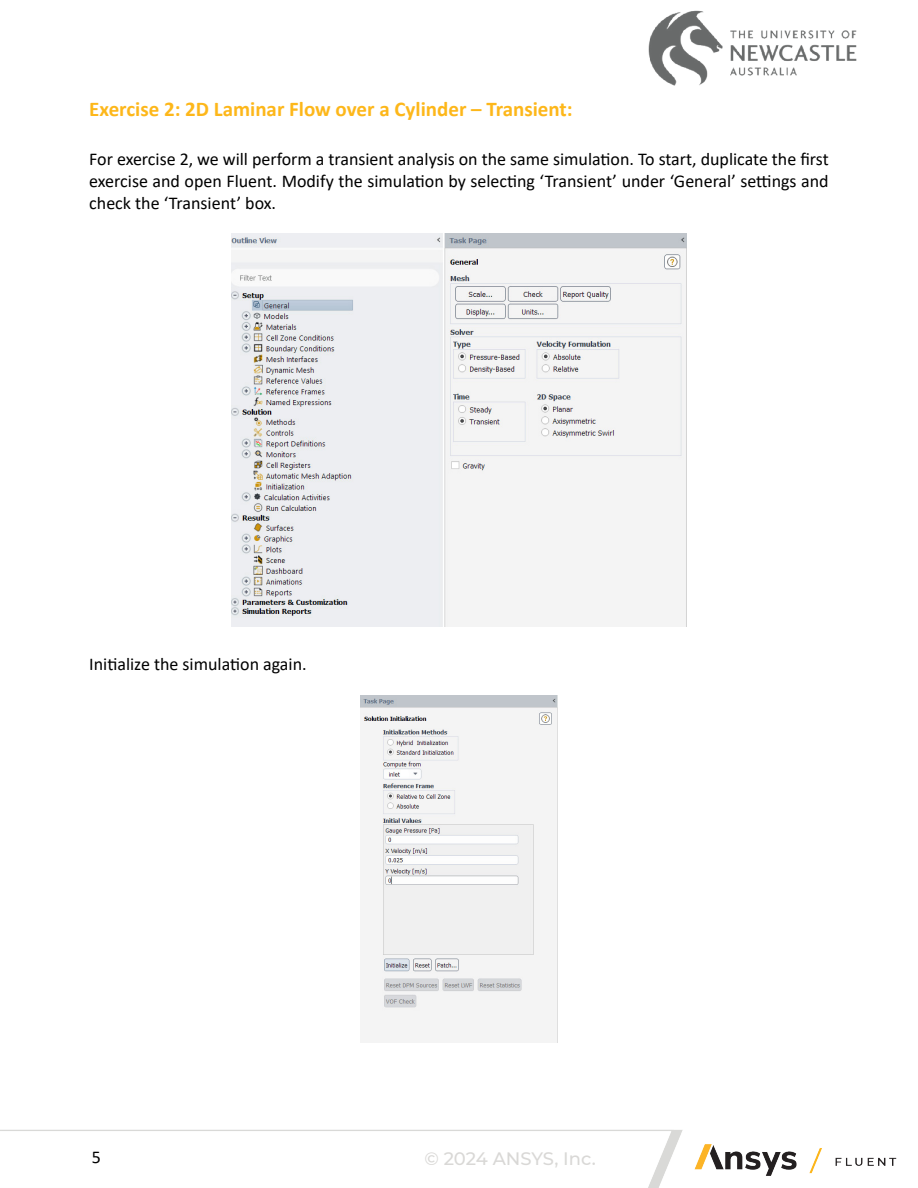
<style>
.page{position:relative;width:918px;height:1188px;background:#fff}
.page>*{position:absolute;margin:0;border:0;box-sizing:border-box;transform-origin:0 0}
.t1{font:700 21px "Calibri";color:#fdb71a}
.t2{font:18px/21.6px "Calibri";color:#000;text-align:justify}
.t3{font:500 18px "Montserrat";letter-spacing:-.005em;color:#d9d8d6}
</style>
<div class="page">
<img style="left:0;top:10px;width:897px;height:1178px">
<img style="left:231px;top:234px;width:456px;height:393px">
<img style="left:360px;top:695px;width:198px;height:347px">
<p class="t1" style="left:89px;top:94px;width:485px">Exercise 2: 2D Laminar Flow over a Cylinder – Transient:</p>
<p class="t2" style="left:89px;top:148px;width:741px">For exercise 2, we will perform a transient analysis on the same simulation. To start, duplicate the first exercise and open Fluent. Modify the simulation by selecting ‘Transient’ under ‘General’ settings and check the ‘Transient’ box.</p>
<p class="t2" style="left:89px;top:653px;width:219px">Initialize the simulation again.</p>
<p class="t2" style="left:92px;top:1145px;width:11px">5</p>
<p class="t3" style="left:424px;top:1146px;width:173px">© 2024 ANSYS, Inc.</p>
</div>
